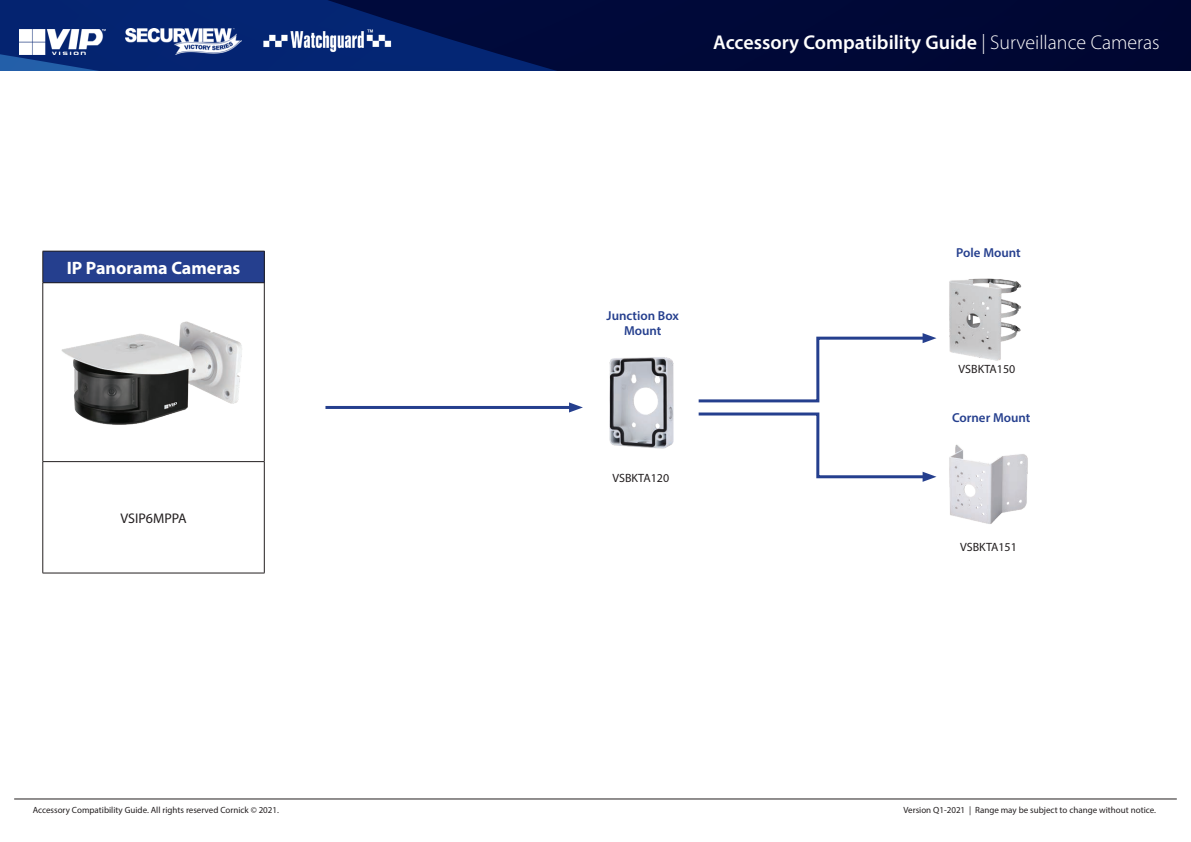
<style>
.page{position:relative;width:1191px;height:842px;background:#fff}
.page>*{position:absolute;margin:0;border:0;box-sizing:border-box;transform-origin:0 0}
.t1{font:600 20px "Myriad Pro";color:#fff}
.t2{font:700 18px "Myriad Pro";color:#fff}
.t3{font:14px "Myriad Pro";color:#231f20}
.t4{font:600 13px/15.6px "Myriad Pro";color:#253f8e;text-align:center}
.t5{font:12px "Myriad Pro";color:#231f20}
.t6{font:9px "Myriad Pro";color:#231f20}
.s1{font-weight:300}
</style>
<div class="page">
<hr style="left:14px;top:799px;width:1162px;height:1px;background:#231f20">
<svg style="left:0;top:0;width:1191px;height:71px;background:#011149"></svg>
<img style="left:19px;top:29px;width:87px;height:25px">
<img style="left:126px;top:28px;width:116px;height:26px">
<img style="left:260px;top:28px;width:131px;height:26px">
<div style="left:43px;top:251px;width:221px;height:32px;background:#253f8e"></div>
<hr style="left:43px;top:251px;width:221px;height:1px;background:#231f20">
<hr style="left:43px;top:251px;width:1px;height:31px;background:#231f20">
<hr style="left:264px;top:251px;width:1px;height:31px;background:#231f20">
<hr style="left:43px;top:282px;width:221px;height:1px;background:#231f20">
<hr style="left:43px;top:283px;width:1px;height:178px;background:#231f20">
<hr style="left:264px;top:283px;width:1px;height:178px;background:#231f20">
<hr style="left:43px;top:461px;width:221px;height:1px;background:#231f20">
<hr style="left:43px;top:462px;width:1px;height:111px;background:#231f20">
<hr style="left:264px;top:462px;width:1px;height:111px;background:#231f20">
<hr style="left:43px;top:573px;width:221px;height:1px;background:#231f20">
<img style="left:61px;top:321px;width:181px;height:104px">
<svg style="left:698px;top:333px;width:238px;height:70px"></svg>
<img style="left:949px;top:444px;width:79px;height:80px">
<img style="left:949px;top:278px;width:73px;height:83px">
<hr style="left:325px;top:406px;width:249px;height:3px;background:#253f8e">
<svg style="left:569px;top:402px;width:14px;height:10px"></svg>
<img style="left:609px;top:357px;width:65px;height:92px">
<svg style="left:698px;top:412px;width:238px;height:70px"></svg>
<h1 class="t1" style="left:713px;top:29px;width:448px">Accessory Compatibility Guide <span class="s1">| Surveillance Cameras</span></h1>
<h2 class="t2" style="left:67px;top:256px;width:175px">IP Panorama Cameras</h2>
<h3 class="t3" style="left:120px;top:509px;width:68px">VSIP6MPPA</h3>
<h3 class="t4" style="left:606px;top:307px;width:74px">Junction Box<br>Mount</h3>
<h3 class="t5" style="left:612px;top:470px;width:58px">VSBKTA120</h3>
<h3 class="t4" style="left:956px;top:244px;width:66px">Pole Mount</h3>
<h3 class="t5" style="left:958px;top:361px;width:58px">VSBKTA150</h3>
<h3 class="t4" style="left:952px;top:410px;width:80px">Corner Mount</h3>
<h3 class="t5" style="left:960px;top:539px;width:58px">VSBKTA151</h3>
<p class="t6" style="left:33px;top:804px;width:248px">Accessory Compatibility Guide. All rights reserved Cornick © 2021.</p>
<p class="t6" style="left:903px;top:804px;width:254px">Version Q1-2021 | Range may be subject to change without notice.</p>
</div>
